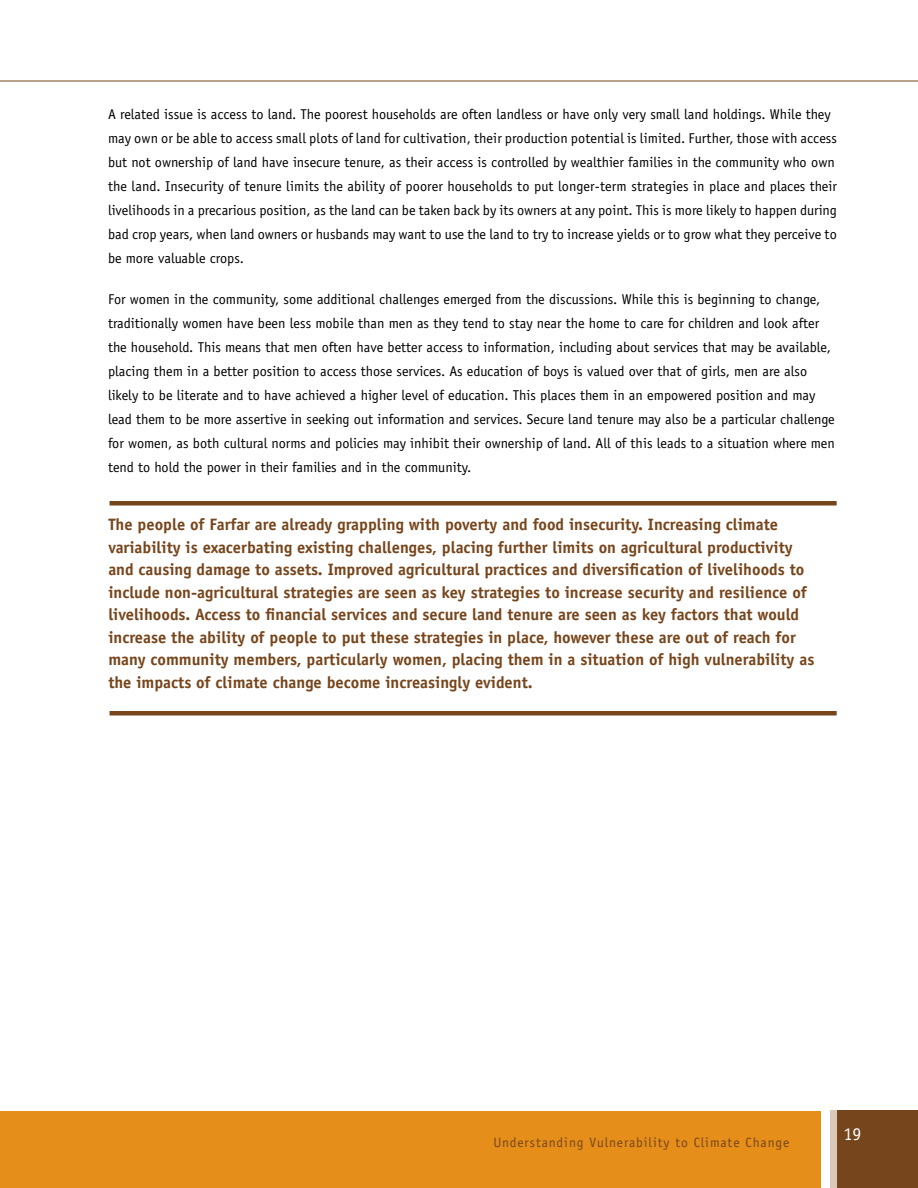
<style>
.page{position:relative;width:918px;height:1188px;background:#fff}
.page>*{position:absolute;margin:0;border:0;box-sizing:border-box;transform-origin:0 0}
.t1{font:18px "Officina Sans";color:#fff}
.t2{font:700 16.5px/22.5px "Officina Sans";color:#77451b}
.t3{font:14.25px/24px "Officina Sans";color:#000}
.t4{font:13.5px "Officina Sans";letter-spacing:.07em;color:#77451b}
</style>
<div class="page">
<div style="left:0;top:1111px;width:820px;height:77px;background:#e58e1a"></div>
<div style="left:831px;top:1110px;width:6px;height:78px;background:#dac8b9"></div>
<div style="left:837px;top:1110px;width:81px;height:78px;background:#77451b"></div>
<hr style="left:0;top:81px;width:918px;height:1px;background:#77451b">
<div style="left:110px;top:501px;width:727px;height:5px;background:#77451b"></div>
<div style="left:110px;top:711px;width:727px;height:5px;background:#77451b"></div>
<p class="t3" style="left:108px;top:102px;width:731px">A related issue is access to land. The poorest households are often landless or have only very small land holdings. While they may own or be able to access small plots of land for cultivation, their production potential is limited. Further, those with access but not ownership of land have insecure tenure, as their access is controlled by wealthier families in the community who own the land. Insecurity of tenure limits the ability of poorer households to put longer-term strategies in place and places their livelihoods in a precarious position, as the land can be taken back by its owners at any point. This is more likely to happen during bad crop years, when land owners or husbands may want to use the land to try to increase yields or to grow what they perceive to be more valuable crops.</p>
<p class="t3" style="left:108px;top:287px;width:728px">For women in the community, some additional challenges emerged from the discussions. While this is beginning to change, traditionally women have been less mobile than men as they tend to stay near the home to care for children and look after the household. This means that men often have better access to information, including about services that may be available, placing them in a better position to access those services. As education of boys is valued over that of girls, men are also likely to be literate and to have achieved a higher level of education. This places them in an empowered position and may lead them to be more assertive in seeking out information and services. Secure land tenure may also be a particular challenge for women, as both cultural norms and policies may inhibit their ownership of land. All of this leads to a situation where men tend to hold the power in their families and in the community.</p>
<p class="t2" style="left:108px;top:513px;width:708px">The people of Farfar are already grappling with poverty and food insecurity. Increasing climate variability is exacerbating existing challenges, placing further limits on agricultural productivity and causing damage to assets. Improved agricultural practices and diversification of livelihoods to include non-agricultural strategies are seen as key strategies to increase security and resilience of livelihoods. Access to financial services and secure land tenure are seen as key factors that would increase the ability of people to put these strategies in place, however these are out of reach for many community members, particularly women, placing them in a situation of high vulnerability as the impacts of climate change become increasingly evident.</p>
<p class="t4" style="left:494px;top:1134px;width:297px">Understanding Vulnerability to Climate Change</p>
<p class="t1" style="left:843px;top:1124px;width:19px">19</p>
</div>
